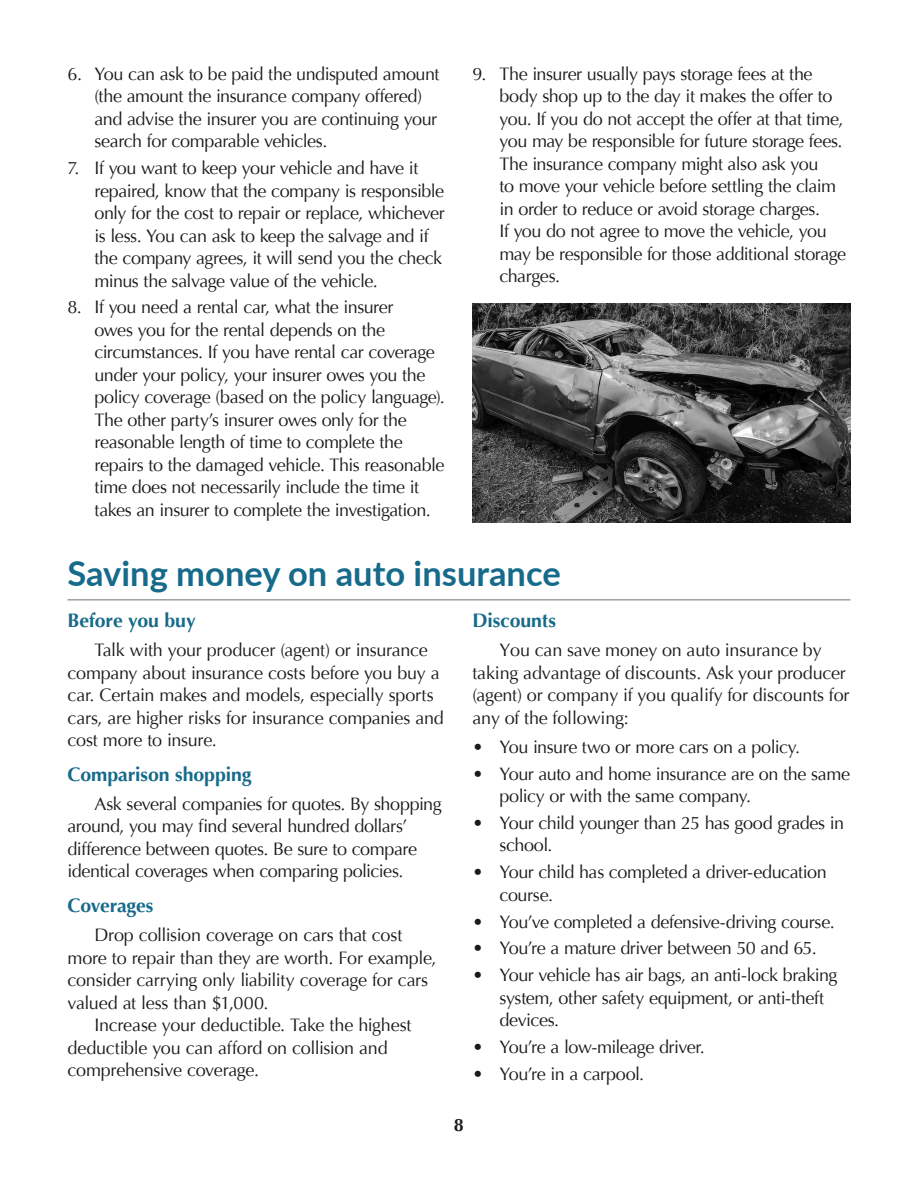
<style>
.page{position:relative;width:918px;height:1188px;background:#fff}
.page>*{position:absolute;margin:0;border:0;box-sizing:border-box;transform-origin:0 0}
.Head_2_section_heade{font:700 34.5px "Lato";color:#166a8a}
.Head_4_body_subhead{font:700 19.5px "Optima";letter-spacing:-.005em;color:#166a8a}
.Text_1_Body{font:18px/22.5px "Optima";letter-spacing:-.02em;color:#1a1a1a}
.t1{font:700 18px "Optima";color:#1a1a1a}
</style>
<div class="page">
<hr style="left:68px;top:599px;width:782px;height:2px;background:#9da09f">
<img style="left:472px;top:303px;width:379px;height:220px">
<p class="Text_1_Body" style="left:94px;top:63px;width:347px;text-indent:-27px">6. You can ask to be paid the undisputed amount (the amount the insurance company offered) and advise the insurer you are continuing your search for comparable vehicles.</p>
<p class="Text_1_Body" style="left:94px;top:157px;width:352px;text-indent:-27px">7. If you want to keep your vehicle and have it repaired, know that the company is responsible only for the cost to repair or replace, whichever is less. You can ask to keep the salvage and if the company agrees, it will send you the check minus the salvage value of the vehicle.</p>
<p class="Text_1_Body" style="left:94px;top:296px;width:352px;text-indent:-27px">8. If you need a rental car, what the insurer<br>owes you for the rental depends on the circumstances. If you have rental car coverage under your policy, your insurer owes you the policy coverage (based on the policy language).<br>The other party’s insurer owes only for the reasonable length of time to complete the repairs to the damaged vehicle. This reasonable time does not necessarily include the time it takes an insurer to complete the investigation.</p>
<p class="Text_1_Body" style="left:500px;top:63px;width:348px;text-indent:-27px">9. The insurer usually pays storage fees at the body shop up to the day it makes the offer to you. If you do not accept the offer at that time, you may be responsible for future storage fees.<br>The insurance company might also ask you<br>to move your vehicle before settling the claim in order to reduce or avoid storage charges.<br>If you do not agree to move the vehicle, you may be responsible for those additional storage charges.</p>
<p class="Head_2_section_heade" style="left:68px;top:548px;width:495px">Saving money on auto insurance</p>
<p class="Head_4_body_subhead" style="left:68px;top:609px;width:130px">Before you buy</p>
<p class="Text_1_Body" style="left:68px;top:639px;width:378px;text-indent:27px">Talk with your producer (agent) or insurance company about insurance costs before you buy a car. Certain makes and models, especially sports cars, are higher risks for insurance companies and cost more to insure.</p>
<p class="Head_4_body_subhead" style="left:68px;top:763px;width:186px">Comparison shopping</p>
<p class="Text_1_Body" style="left:68px;top:793px;width:376px;text-indent:27px">Ask several companies for quotes. By shopping around, you may find several hundred dollars’ difference between quotes. Be sure to compare identical coverages when comparing policies.</p>
<p class="Head_4_body_subhead" style="left:68px;top:894px;width:88px">Coverages</p>
<p class="Text_1_Body" style="left:68px;top:924px;width:371px;text-indent:27px">Drop collision coverage on cars that cost more to repair than they are worth. For example, consider carrying only liability coverage for cars valued at less than $1,000.</p>
<p class="Text_1_Body" style="left:68px;top:1014px;width:346px;text-indent:27px">Increase your deductible. Take the highest deductible you can afford on collision and comprehensive coverage.</p>
<p class="Head_4_body_subhead" style="left:472px;top:609px;width:85px">Discounts</p>
<p class="Text_1_Body" style="left:472px;top:639px;width:379px;text-indent:27px">You can save money on auto insurance by taking advantage of discounts. Ask your producer (agent) or company if you qualify for discounts for any of the following:</p>
<p class="Text_1_Body" style="left:472px;top:736px;width:329px">• You insure two or more cars on a policy.</p>
<p class="Text_1_Body" style="left:500px;top:763px;width:352px;text-indent:-27px">• Your auto and home insurance are on the same policy or with the same company.</p>
<p class="Text_1_Body" style="left:500px;top:812px;width:346px;text-indent:-27px">• Your child younger than 25 has good grades in school.</p>
<p class="Text_1_Body" style="left:500px;top:861px;width:329px;text-indent:-27px">• Your child has completed a driver-education course.</p>
<p class="Text_1_Body" style="left:472px;top:910px;width:364px">• You’ve completed a defensive-driving course.</p>
<p class="Text_1_Body" style="left:472px;top:937px;width:346px">• You’re a mature driver between 50 and 65.</p>
<p class="Text_1_Body" style="left:500px;top:964px;width:340px;text-indent:-27px">• Your vehicle has air bags, an anti-lock braking system, other safety equipment, or anti-theft devices.</p>
<p class="Text_1_Body" style="left:472px;top:1036px;width:234px">• You’re a low-mileage driver.</p>
<p class="Text_1_Body" style="left:472px;top:1063px;width:173px">• You’re in a carpool.</p>
<p class="t1" style="left:454px;top:1115px;width:12px">8</p>
</div>
